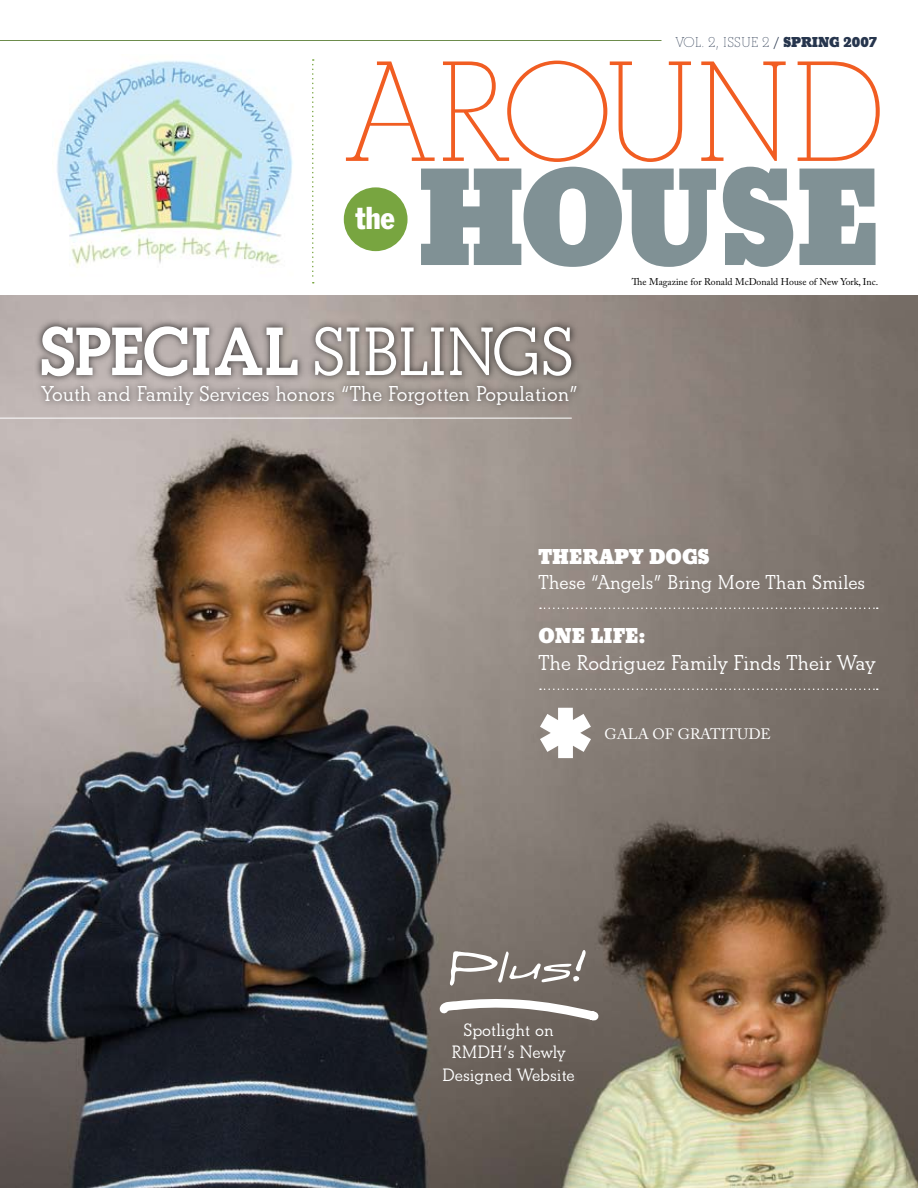
<style>
.page{position:relative;width:918px;height:1188px;background:#fff}
.page>*{position:absolute;margin:0;border:0;box-sizing:border-box;transform-origin:0 0}
.t1{font:300 149.1px "Beton";letter-spacing:-.06em;color:#f15d22}
.t2{font:800 144.6px "Beton";letter-spacing:-.02em;color:#809195}
.t3{font:79.05px "Draft Hand";color:#fff}
.t4{font:74.7px "FF Dingbests";color:#fff}
.t5{font:600 71.25px "Beton";letter-spacing:-.04em;color:#fff}
.t6{font:condensed 31.05px "Franklin Gothic";color:#fff}
.t7{font:600 22.5px "Beton";color:#fff}
.t8{font:800 22.5px "Beton";color:#fff}
.t9{font:600 21px "Beton";color:#fff}
.t10{font:600 18.75px/22.5px "Beton";color:#fff;text-align:center}
.t11{font:300 15px "Beton";color:#26354d}
.t12{font:15px "Adobe Caslon Pro";color:#fff}
.t13{font:9.75px "Adobe Caslon Pro";color:#000}
.s1{font-weight:600}
.s2{font-weight:800}
.s3{font-weight:700}
</style>
<div class="page">
<img style="left:0;top:296px;width:918px;height:892px">
<img style="left:57px;top:60px;width:236px;height:208px">
<hr style="left:0;top:418px;width:572px;height:1px;background:#fff">
<svg style="left:435px;top:994px;width:170px;height:33px"></svg>
<div style="left:34px;top:378px;width:551px;height:36px;background:#000;opacity:.75"></div>
<div style="left:344px;top:187px;width:64px;height:64px;background:#78a540;border-radius:50%"></div>
<svg style="left:312px;top:59px;width:2px;height:225px"></svg>
<hr style="left:0;top:40px;width:662px;height:1px;background:#6d8c4c">
<div style="left:32px;top:318px;width:548px;height:67px;background:#000;opacity:.75"></div>
<svg style="left:540px;top:608px;width:338px;height:1px"></svg>
<svg style="left:540px;top:688px;width:338px;height:2px"></svg>
<p class="t11" style="left:676px;top:34px;width:203px">VOL. 2, ISSUE 2 <span class="s1">/</span> <span class="s2">SPRING 2007</span></p>
<h1 class="t1" style="left:348px;top:35px;width:539px">AROUND</h1>
<h3 class="t6" style="left:356px;top:199px;width:41px">the</h3>
<h2 class="t2" style="left:417px;top:131px;width:465px">HOUSE</h2>
<p class="t13" style="left:632px;top:276px;width:248px">The Magazine for Ronald McDonald House of New York, Inc.</p>
<h3 class="t5" style="left:39px;top:311px;width:537px"><span class="s3">SPECIAL</span> SIBLINGS</h3>
<p class="t7" style="left:42px;top:381px;width:538px">Youth and Family Services honors “The Forgotten Population”</p>
<p class="t8" style="left:538px;top:543px;width:172px">THERAPY DOGS</p>
<p class="t9" style="left:538px;top:571px;width:328px">These “Angels” Bring More Than Smiles</p>
<p class="t8" style="left:538px;top:623px;width:109px">ONE LIFE:</p>
<p class="t7" style="left:538px;top:650px;width:338px">The Rodriguez Family Finds Their Way</p>
<h3 class="t4" style="left:534px;top:693px;width:65px">E</h3>
<p class="t12" style="left:605px;top:725px;width:168px">GALA OF GRATITUDE</p>
<h3 class="t3" style="left:450px;top:908px;width:137px">Plus!</h3>
<p class="t10" style="left:442px;top:1019px;width:134px">Spotlight on<br>RMDH’s Newly<br>Designed Website</p>
</div>
